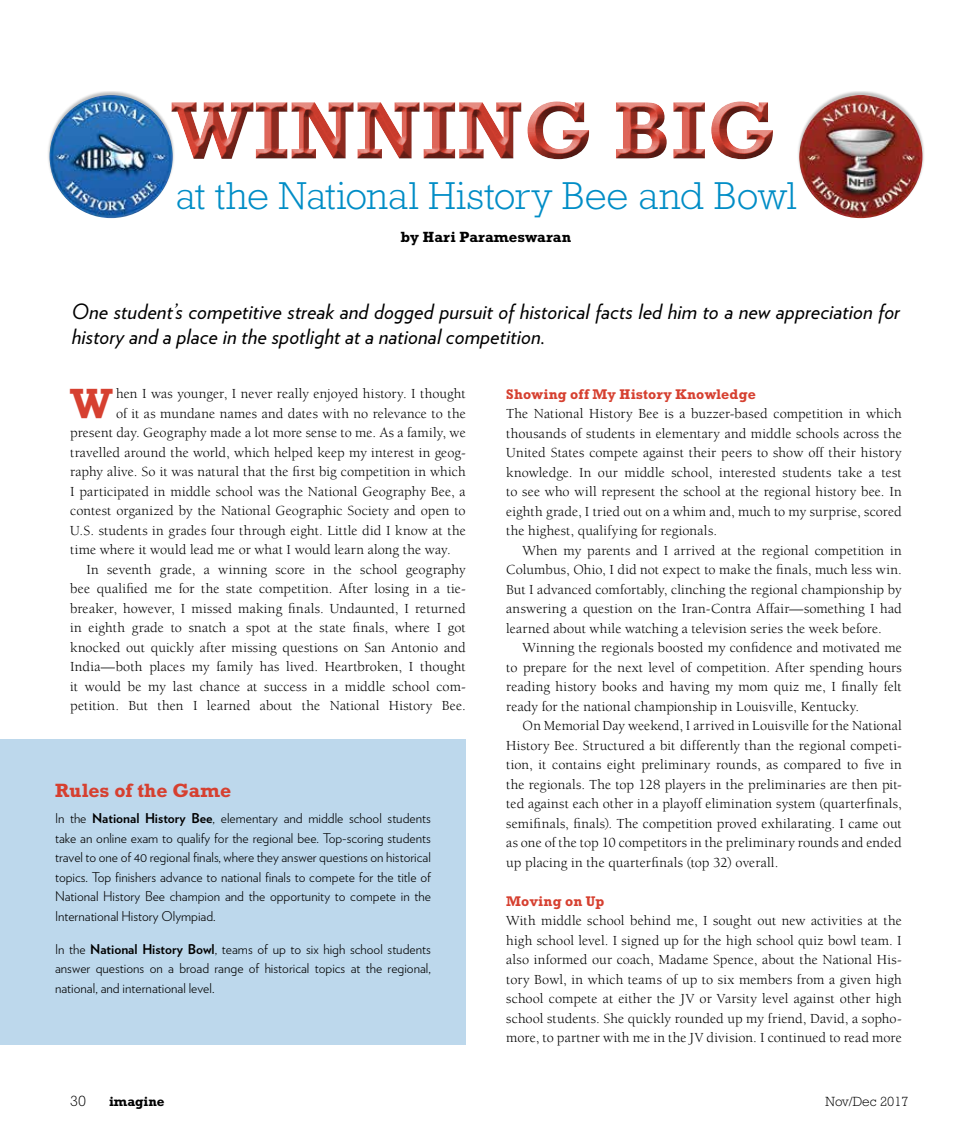
<style>
.page{position:relative;width:972px;height:1134px;background:#fff}
.page>*{position:absolute;margin:0;border:0;box-sizing:border-box;transform-origin:0 0}
.t1{font:700 82.8px "Rockwell";letter-spacing:.005em;color:#d64030}
.t2{font:700 42.9px "Rockwell";color:#d64030}
.t3{font:300 39.45px "Rockwell";color:#008dc6}
.t4{font:italic 21px/25.2px "Verlag";letter-spacing:.005em;color:#000}
.t5{font:700 19.5px "Rockwell";color:#d64030}
.t6{font:700 15px "Rockwell";letter-spacing:.005em;color:#000}
.t7{font:300 15px "Rockwell";color:#000}
.t8{font:14.25px/19.5px "Berkeley";letter-spacing:.005em;color:#000;text-align:justify}
.t9{font:700 14.25px "Rockwell";letter-spacing:.01em;color:#d64030}
.t10{font:300 13.5px/19.5px "Verlag";color:#000;text-align:justify}
.t11{font:300 13.5px "Rockwell";color:#000}
.t12{font:700 13.5px "Rockwell";color:#000}
.s1{font-weight:700}
</style>
<div class="page">
<div style="left:162px;top:96px;width:620px;height:72px;background:#000;opacity:.75"></div>
<div style="left:0;top:740px;width:466px;height:305px;background:#bdd8ec"></div>
<div style="left:797px;top:91px;width:128px;height:128px;background:#000;opacity:.25"></div>
<img style="left:799px;top:95px;width:123px;height:123px;border-radius:62px">
<div style="left:47px;top:91px;width:128px;height:128px;background:#000;opacity:.25"></div>
<img style="left:50px;top:95px;width:123px;height:123px;border-radius:62px">
<h1 class="t1" style="left:172px;top:82px;width:607px">WINNING BIG</h1>
<h3 class="t3" style="left:175px;top:173px;width:623px">at the National History Bee and Bowl</h3>
<p class="t6" style="left:401px;top:228px;width:172px">by Hari Parameswaran</p>
<h3 class="t4" style="left:72px;top:298px;width:830px">One student’s competitive streak and dogged pursuit of historical facts led him to a new appreciation for history and a place in the spotlight at a national competition.</h3>
<h2 class="t2" style="left:70px;top:378px;width:44px">W</h2>
<p class="t8" style="left:116px;top:384px;width:351px">hen I was younger, I never really enjoyed history. I thought</p>
<p class="t8" style="left:116px;top:404px;width:351px">of it as mundane names and dates with no relevance to the</p>
<p class="t8" style="left:70px;top:423px;width:397px">present day. Geography made a lot more sense to me. As a family, we</p>
<p class="t8" style="left:70px;top:443px;width:397px">travelled around the world, which helped keep my interest in geog-</p>
<p class="t8" style="left:70px;top:462px;width:397px">raphy alive. So it was natural that the first big competition in which</p>
<p class="t8" style="left:70px;top:482px;width:397px">I participated in middle school was the National Geography Bee, a</p>
<p class="t8" style="left:70px;top:501px;width:397px">contest organized by the National Geographic Society and open to</p>
<p class="t8" style="left:70px;top:521px;width:397px">U.S. students in grades four through eight. Little did I know at the</p>
<p class="t8" style="left:70px;top:540px;width:382px">time where it would lead me or what I would learn along the way.</p>
<p class="t8" style="left:86px;top:560px;width:381px">In seventh grade, a winning score in the school geography</p>
<p class="t8" style="left:70px;top:579px;width:397px">bee qualified me for the state competition. After losing in a tie-</p>
<p class="t8" style="left:70px;top:599px;width:397px">breaker, however, I missed making finals. Undaunted, I returned</p>
<p class="t8" style="left:70px;top:618px;width:397px">in eighth grade to snatch a spot at the state finals, where I got</p>
<p class="t8" style="left:70px;top:638px;width:397px">knocked out quickly after missing questions on San Antonio and</p>
<p class="t8" style="left:70px;top:657px;width:397px">India—both places my family has lived. Heartbroken, I thought</p>
<p class="t8" style="left:70px;top:677px;width:397px">it would be my last chance at success in a middle school com-</p>
<p class="t8" style="left:70px;top:696px;width:397px">petition. But then I learned about the National History Bee.</p>
<h3 class="t5" style="left:55px;top:779px;width:178px">Rules of the Game</h3>
<p class="t10" style="left:55px;top:808px;width:377px">In the <span class="s1">National History Bee</span>, elementary and middle school students take an online exam to qualify for the regional bee. Top-scoring students travel to one of 40 regional finals, where they answer questions on historical topics. Top finishers advance to national finals to compete for the title of National History Bee champion and the opportunity to compete in the International History Olympiad.</p>
<p class="t10" style="left:55px;top:938px;width:377px">In the <span class="s1">National History Bowl</span>, teams of up to six high school students answer questions on a broad range of historical topics at the regional, national, and international level.</p>
<p class="t9" style="left:506px;top:385px;width:251px">Showing off My History Knowledge</p>
<p class="t8" style="left:506px;top:404px;width:397px">The National History Bee is a buzzer-based competition in which thousands of students in elementary and middle schools across the United States compete against their peers to show off their history knowledge. In our middle school, interested students take a test to see who will represent the school at the regional history bee. In eighth grade, I tried out on a whim and, much to my surprise, scored the highest, qualifying for regionals.</p>
<p class="t8" style="left:506px;top:541px;width:397px;text-indent:16px">When my parents and I arrived at the regional competition in Columbus, Ohio, I did not expect to make the finals, much less win.<br>But I advanced comfortably, clinching the regional championship by answering a question on the Iran-Contra Affair—something I had learned about while watching a television series the week before.</p>
<p class="t8" style="left:506px;top:638px;width:397px;text-indent:16px">Winning the regionals boosted my confidence and motivated me to prepare for the next level of competition. After spending hours reading history books and having my mom quiz me, I finally felt ready for the national championship in Louisville, Kentucky.</p>
<p class="t8" style="left:506px;top:716px;width:397px;text-indent:16px">On Memorial Day weekend, I arrived in Louisville for the National History Bee. Structured a bit differently than the regional competi&shy;tion, it contains eight preliminary rounds, as compared to five in the regionals. The top 128 players in the preliminaries are then pit&shy;ted against each other in a playoff elimination system (quarterfinals, semifinals, finals). The competition proved exhilarating. I came out as one of the top 10 competitors in the preliminary rounds and ended up placing in the quarterfinals (top 32) overall.</p>
<p class="t9" style="left:506px;top:892px;width:100px">Moving on Up</p>
<p class="t8" style="left:506px;top:911px;width:397px">With middle school behind me, I sought out new activities at the high school level. I signed up for the high school quiz bowl team. I also informed our coach, Madame Spence, about the National His&shy;tory Bowl, in which teams of up to six members from a given high school compete at either the JV or Varsity level against other high school students. She quickly rounded up my friend, David, a sopho&shy;more, to partner with me in the JV division. I continued to read more</p>
<p class="t7" style="left:70px;top:1092px;width:17px">30</p>
<p class="t12" style="left:109px;top:1093px;width:57px">imagine</p>
<p class="t11" style="left:826px;top:1093px;width:85px">Nov/Dec 2017</p>
</div>
